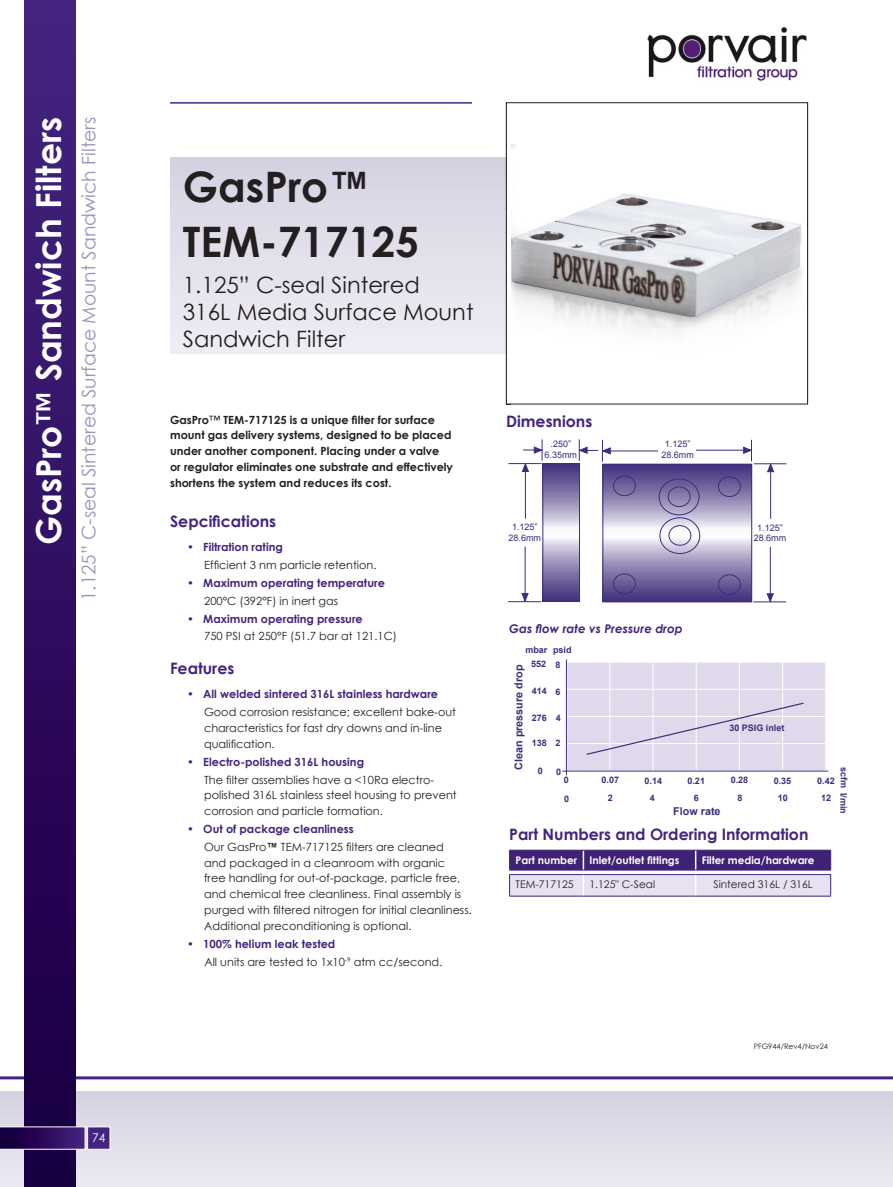
<style>
.page{position:relative;width:893px;height:1187px;background:#fff}
.page>*{position:absolute;margin:0;border:0;box-sizing:border-box;transform-origin:0 0}
.Product_Name{font:700 42px "Century Gothic";color:#231f20}
.t1{font:700 34.5px "Century Gothic";color:#fff}
.Product_Title_Header{font:22.5px/27px "Century Gothic";color:#231f20}
.Title_Header{font:18.75px "Century Gothic";color:#9e90be}
.Sub_Header{font:700 15.75px "Century Gothic";color:#432480}
.Diagram_Header{font:italic 700 12px "Century Gothic";color:#432480}
.t2{font:12px "Century Gothic";color:#fff}
.Bulleted_Body_Text{font:11.25px/15.8px "Century Gothic";color:#231f20}
.Body_Text{font:700 11.25px/15.8px "Century Gothic";color:#231f20}
.Bulleted_Body_Text-2{font:700 11.25px "Century Gothic";color:#432480}
.t3{font:700 10.8px "Arial";color:#3d2d7d}
.Table_Header{font:700 10.5px "Century Gothic";color:#fff}
.Table_Text{font:10.5px "Century Gothic";color:#231f20}
.t4{font:700 9px "Arial";color:#3d2d7d}
.t5{font:9px/10.8px "Arial";color:#3d2d7d;text-align:center}
.t6{font:7.5px "Century Gothic";color:#231f20}
.s1{font-family:"Arial"}
.s2{font-weight:400}
.s3{font-family:"Arial";font-weight:700}
</style>
<div class="page">
<div style="left:0;top:1091px;width:893px;height:95px;background:#e1deea"></div>
<hr style="left:170px;top:102px;width:302px;height:2px;background:#432480">
<hr style="left:0;top:1076px;width:893px;height:3px;background:#432480">
<div style="left:25px;top:0;width:51px;height:1186px;background:linear-gradient(to bottom,#452581,#190041)"></div>
<div style="left:170px;top:158px;width:574px;height:195px;background:linear-gradient(to bottom,#d5d2e1,#efedf5)"></div>
<div style="left:506px;top:103px;width:301px;height:301px;background:#fff"></div>
<img style="left:512px;top:145px;width:290px;height:189px">
<div style="left:506px;top:102px;width:302px;height:302px;border:1px solid #231f20"></div>
<hr style="left:509px;top:849px;width:74px;height:1px;background:#3f2175">
<hr style="left:583px;top:849px;width:113px;height:1px;background:#3f2175">
<hr style="left:696px;top:849px;width:135px;height:1px;background:#3f2175">
<svg style="left:509px;top:850px;width:322px;height:45px;background:#9987b7"></svg>
<hr style="left:509px;top:895px;width:74px;height:1px;background:#3f2175">
<hr style="left:583px;top:895px;width:113px;height:1px;background:#3f2175">
<hr style="left:696px;top:895px;width:135px;height:1px;background:#3f2175">
<svg style="left:508px;top:439px;width:279px;height:164px"></svg>
<div style="left:567px;top:662px;width:259px;height:108px;background:#e0d9eb"></div>
<div style="left:566px;top:661px;width:260px;height:110px;border:1px solid #fff"></div>
<hr style="left:567px;top:743px;width:259px;height:1px;background:#fff">
<hr style="left:567px;top:716px;width:259px;height:1px;background:#fff">
<hr style="left:567px;top:689px;width:259px;height:1px;background:#fff">
<hr style="left:782px;top:662px;width:1px;height:108px;background:#fff">
<hr style="left:739px;top:662px;width:1px;height:108px;background:#fff">
<hr style="left:696px;top:662px;width:1px;height:108px;background:#fff">
<hr style="left:653px;top:662px;width:1px;height:108px;background:#fff">
<hr style="left:610px;top:662px;width:1px;height:108px;background:#fff">
<hr style="left:562px;top:770px;width:266px;height:1px;background:#3d2d7d">
<hr style="left:566px;top:659px;width:1px;height:116px;background:#3d2d7d">
<svg style="left:586px;top:701px;width:218px;height:54px"></svg>
<img style="left:647px;top:27px;width:160px;height:54px">
<svg style="left:0;top:1126px;width:110px;height:23px;background:#422770"></svg>
<p class="t1" style="left:23px;top:545px;width:429px;rotate:-90deg">GasPro™ Sandwich Filters</p>
<p class="Title_Header" style="left:75px;top:601px;width:485px;rotate:-90deg">1.125” C-seal Sintered Surface Mount Sandwich Filters</p>
<p class="t2" style="left:92px;top:1129px;width:15px">74</p>
<p class="Product_Name" style="left:183px;top:155px;width:189px">GasPro<span class="s1">™</span></p>
<p class="Product_Name" style="left:183px;top:210px;width:238px">TEM-717125</p>
<p class="Product_Title_Header" style="left:183px;top:270px;width:292px">1.125” C-seal Sintered<br>316L Media Surface Mount<br>Sandwich Filter</p>
<p class="Body_Text" style="left:170px;top:411px;width:285px">GasPro<span class="s2">™</span> TEM-717125 is a unique filter for surface mount gas delivery systems, designed to be placed under another component. Placing under a valve<br>or regulator eliminates one substrate and effectively shortens the system and reduces its cost.</p>
<p class="Sub_Header" style="left:170px;top:509px;width:108px">Sepcifications</p>
<p class="Bulleted_Body_Text-2" style="left:187px;top:538px;width:97px"><span class="s2">•</span> Filtration rating</p>
<p class="Bulleted_Body_Text" style="left:204px;top:556px;width:174px">Efficient 3 nm particle retention.</p>
<p class="Bulleted_Body_Text-2" style="left:187px;top:574px;width:199px"><span class="s2">•</span> Maximum operating temperature</p>
<p class="Bulleted_Body_Text" style="left:204px;top:592px;width:136px">200°C (392°F) in inert gas</p>
<p class="Bulleted_Body_Text-2" style="left:187px;top:610px;width:177px"><span class="s2">•</span> Maximum operating pressure</p>
<p class="Bulleted_Body_Text" style="left:204px;top:628px;width:195px">750 PSI at 250°F (51.7 bar at 121.1C)</p>
<p class="Sub_Header" style="left:170px;top:656px;width:66px">Features</p>
<p class="Bulleted_Body_Text-2" style="left:187px;top:685px;width:253px"><span class="s2">•</span> All welded sintered 316L stainless hardware</p>
<p class="Bulleted_Body_Text" style="left:204px;top:704px;width:253px">Good corrosion resistance; excellent bake-out characteristics for fast dry downs and in-line qualification.</p>
<p class="Bulleted_Body_Text-2" style="left:187px;top:753px;width:179px"><span class="s2">•</span> Electro-polished 316L housing</p>
<p class="Bulleted_Body_Text" style="left:204px;top:771px;width:254px">The filter assemblies have a &lt;10Ra electro&shy;polished 316L stainless steel housing to prevent corrosion and particle formation.</p>
<p class="Bulleted_Body_Text-2" style="left:187px;top:820px;width:168px">• Out of package cleanliness</p>
<p class="Bulleted_Body_Text" style="left:204px;top:838px;width:269px">Our GasPro<span class="s3">™</span> TEM-717125 filters are cleaned<br>and packaged in a cleanroom with organic<br>free handling for out-of-package, particle free, and chemical free cleanliness. Final assembly is purged with filtered nitrogen for initial cleanliness.<br>Additional preconditioning is optional.</p>
<p class="Bulleted_Body_Text-2" style="left:187px;top:934px;width:150px">• 100% helium leak tested</p>
<p class="Bulleted_Body_Text" style="left:204px;top:953px;width:240px">All units are tested to 1x10<sup>-9</sup> atm cc/second.</p>
<p class="Sub_Header" style="left:506px;top:409px;width:88px">Dimesnions</p>
<p class="t5" style="left:545px;top:439px;width:34px">.250”<br>6.35mm</p>
<p class="t5" style="left:661px;top:439px;width:34px">1.125”<br>28.6mm</p>
<p class="t5" style="left:508px;top:522px;width:34px">1.125”<br>28.6mm</p>
<p class="t5" style="left:754px;top:522px;width:34px">1.125”<br>28.6mm</p>
<p class="Diagram_Header" style="left:509px;top:619px;width:175px">Gas flow rate vs Pressure drop</p>
<p class="t4" style="left:525px;top:644px;width:48px">mbar psid</p>
<p class="t4" style="left:531px;top:658px;width:31px">552 8</p>
<p class="t3" style="left:511px;top:769px;width:107px;rotate:-90deg">Clean pressure drop</p>
<p class="t4" style="left:532px;top:685px;width:30px">414 6</p>
<p class="t4" style="left:556px;top:711px;width:7px">4</p>
<p class="t4" style="left:532px;top:711px;width:17px">276</p>
<p class="t4" style="left:556px;top:737px;width:7px">2</p>
<p class="t4" style="left:532px;top:737px;width:17px">138</p>
<p class="t4" style="left:538px;top:764px;width:7px">0</p>
<p class="t4" style="left:556px;top:765px;width:7px">0</p>
<p class="t4" style="left:564px;top:773px;width:7px">0</p>
<p class="t4" style="left:602px;top:774px;width:19px">0.07</p>
<p class="t4" style="left:645px;top:774px;width:19px">0.14</p>
<p class="t4" style="left:687px;top:774px;width:19px">0.21</p>
<p class="t4" style="left:564px;top:792px;width:7px">0</p>
<p class="t4" style="left:608px;top:792px;width:7px">2</p>
<p class="t4" style="left:650px;top:791px;width:7px">4</p>
<p class="t4" style="left:694px;top:791px;width:7px">6</p>
<p class="t3" style="left:673px;top:804px;width:49px">Flow rate</p>
<p class="t4" style="left:729px;top:721px;width:57px">30 PSIG inlet</p>
<p class="t4" style="left:850px;top:766px;width:23px;rotate:90deg">scfm</p>
<p class="t4" style="left:731px;top:774px;width:19px">0.28</p>
<p class="t4" style="left:774px;top:774px;width:19px">0.35</p>
<p class="t4" style="left:817px;top:774px;width:19px">0.42</p>
<p class="t4" style="left:737px;top:792px;width:7px">8</p>
<p class="t4" style="left:778px;top:791px;width:12px">10</p>
<p class="t4" style="left:821px;top:791px;width:12px">12</p>
<p class="t4" style="left:850px;top:792px;width:23px;rotate:90deg">l/min</p>
<p class="Sub_Header" style="left:509px;top:822px;width:301px">Part Numbers and Ordering Information</p>
<p class="Table_Header" style="left:516px;top:852px;width:63px">Part number</p>
<p class="Table_Header" style="left:589px;top:852px;width:92px">Inlet/outlet fittings</p>
<p class="Table_Header" style="left:702px;top:852px;width:114px">Filter media/hardware</p>
<p class="Table_Text" style="left:516px;top:877px;width:60px">TEM-717125</p>
<p class="Table_Text" style="left:589px;top:877px;width:67px">1.125" C-Seal</p>
<p class="Table_Text" style="left:714px;top:877px;width:101px">Sintered 316L / 316L</p>
<p class="t6" style="left:754px;top:1040px;width:76px">PFG944/Rev4/Nov24</p>
</div>
